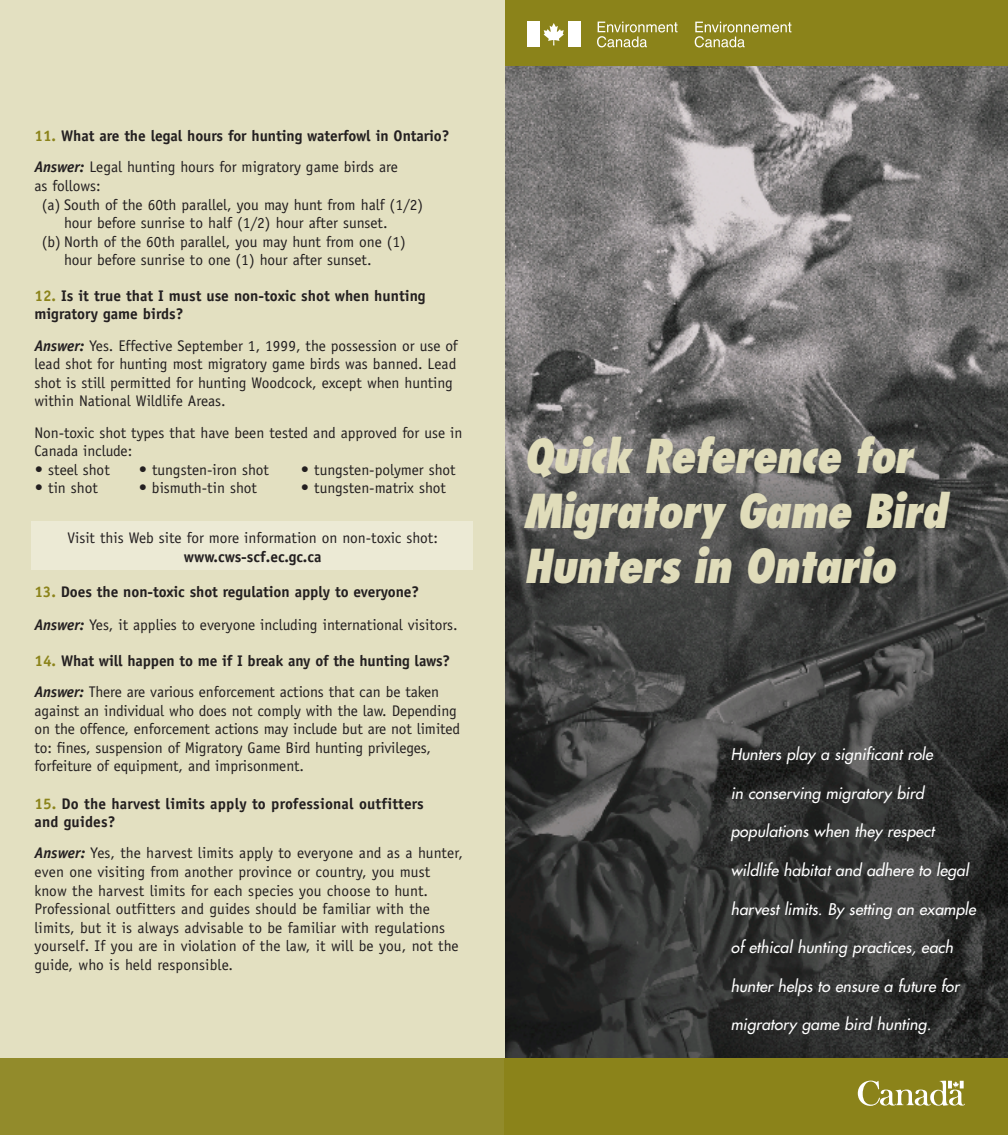
<style>
.page{position:relative;width:1008px;height:1135px;background:#fff}
.page>*{position:absolute;margin:0;border:0;box-sizing:border-box;transform-origin:0 0}
.t1{font:italic 800 condensed 45.5px/54.8px "Futura";letter-spacing:-.025em;color:#e0dcba}
.t2{font:italic 15.75px "Futura";letter-spacing:.005em;color:#fff}
.t3{font:15.4px/18.6px "Officina Sans";color:#231f20}
.t4{font:700 15.4px/18.6px "Officina Sans";color:#231f20}
.s1{color:#8b831a}
.s2{font-style:italic}
.s3{font-weight:400}
.s4{font-weight:700;font-style:italic}
.s5{font-family:"Futura"}
.s6{font-weight:700;color:#8b831a}
.s7{font-weight:700}
</style>
<div class="page">
<img style="left:504px;top:66px;width:504px;height:991px">
<div style="left:504px;top:0;width:504px;height:66px;background:#8b831a"></div>
<div style="left:0;top:0;width:504px;height:1134px;background:#e3e0c1"></div>
<div style="left:31px;top:521px;width:441px;height:48px;background:#ecead5"></div>
<div style="left:504px;top:1057px;width:504px;height:77px;background:#8b831a"></div>
<svg style="left:597px;top:22px;width:80px;height:25px"></svg>
<svg style="left:695px;top:22px;width:96px;height:25px"></svg>
<div style="left:527px;top:21px;width:13px;height:26px;background:#fff"></div>
<div style="left:568px;top:21px;width:12px;height:26px;background:#fff"></div>
<svg style="left:543px;top:23px;width:21px;height:22px"></svg>
<div style="left:0;top:1057px;width:504px;height:77px;background:#928b2b"></div>
<svg style="left:857px;top:1080px;width:108px;height:25px"></svg>
<p class="t4" style="left:34px;top:120px;width:417px;line-height:31.2px"><span class="s1">11.</span> What are the legal hours for hunting waterfowl in Ontario?<br><span class="s2">Answer:</span> <span class="s3">Legal hunting hours for migratory game birds are</span></p>
<p class="t3" style="left:34px;top:176px;width:68px">as follows:</p>
<p class="t3" style="left:42px;top:195px;width:383px">(a) South of the 60th parallel, you may hunt from half (1/2)</p>
<p class="t3" style="left:64px;top:214px;width:325px">hour before sunrise to half (1/2) hour after sunset.</p>
<p class="t3" style="left:42px;top:232px;width:365px">(b) North of the 60th parallel, you may hunt from one (1)</p>
<p class="t3" style="left:64px;top:251px;width:309px">hour before sunrise to one (1) hour after sunset.</p>
<p class="t4" style="left:34px;top:286px;width:393px"><span class="s1">12.</span> Is it true that I must use non-toxic shot when hunting migratory game birds?</p>
<p class="t3" style="left:34px;top:336px;width:425px"><span class="s4">Answer:</span> Yes. Effective September 1, 1999, the possession or use of lead shot for hunting most migratory game birds was banned. Lead shot is still permitted for hunting Woodcock, except when hunting within National Wildlife Areas.</p>
<p class="t3" style="left:34px;top:423px;width:430px">Non-toxic shot types that have been tested and approved for use in<br>Canada include:</p>
<p class="t3" style="left:34px;top:460px;width:77px"><span class="s5">•</span> steel shot</p>
<p class="t3" style="left:138px;top:460px;width:132px"><span class="s5">•</span> tungsten-iron shot</p>
<p class="t3" style="left:300px;top:460px;width:157px"><span class="s5">•</span> tungsten-polymer shot</p>
<p class="t3" style="left:34px;top:478px;width:65px"><span class="s5">•</span> tin shot</p>
<p class="t3" style="left:138px;top:478px;width:120px"><span class="s5">•</span> bismuth-tin shot</p>
<p class="t3" style="left:300px;top:478px;width:147px"><span class="s5">•</span> tungsten-matrix shot</p>
<p class="t3" style="left:67px;top:528px;width:372px">Visit this Web site for more information on non-toxic shot:</p>
<p class="t4" style="left:184px;top:546px;width:139px">www.cws-scf.ec.gc.ca</p>
<p class="t3" style="left:34px;top:575px;width:425px;line-height:33.2px"><span class="s6">13.</span> <span class="s7">Does the non-toxic shot regulation apply to everyone?<br></span><span class="s4">Answer:</span> Yes, it applies to everyone including international visitors.</p>
<p class="t3" style="left:34px;top:645px;width:417px;line-height:31.2px"><span class="s6">14.</span> <span class="s7">What will happen to me if I break any of the hunting laws?<br></span><span class="s4">Answer:</span> There are various enforcement actions that can be taken</p>
<p class="t3" style="left:34px;top:701px;width:427px">against an individual who does not comply with the law. Depending on the offence, enforcement actions may include but are not limited to: fines, suspension of Migratory Game Bird hunting privileges, forfeiture of equipment, and imprisonment.</p>
<p class="t4" style="left:34px;top:793px;width:391px"><span class="s1">15.</span> Do the harvest limits apply to professional outfitters and guides?</p>
<p class="t3" style="left:34px;top:843px;width:430px"><span class="s4">Answer:</span> Yes, the harvest limits apply to everyone and as a hunter, even one visiting from another province or country, you must know the harvest limits for each species you choose to hunt.<br>Professional outfitters and guides should be familiar with the limits, but it is always advisable to be familiar with regulations yourself. If you are in violation of the law, it will be you, not the guide, who is held responsible.</p>
<h1 class="t1" style="left:523px;top:428px;width:425px">Quick Reference for<br>Migratory Game Bird<br>Hunters in Ontario</h1>
<p class="t2" style="left:731px;top:744px;width:204px">Hunters play a significant role</p>
<p class="t2" style="left:731px;top:782px;width:195px">in conserving migratory bird</p>
<p class="t2" style="left:731px;top:821px;width:205px">populations when they respect</p>
<p class="t2" style="left:731px;top:859px;width:239px">wildlife habitat and adhere to legal</p>
<p class="t2" style="left:731px;top:898px;width:246px">harvest limits. By setting an example</p>
<p class="t2" style="left:731px;top:936px;width:224px">of ethical hunting practices, each</p>
<p class="t2" style="left:731px;top:975px;width:230px">hunter helps to ensure a future for</p>
<p class="t2" style="left:731px;top:1013px;width:202px">migratory game bird hunting.</p>
</div>
